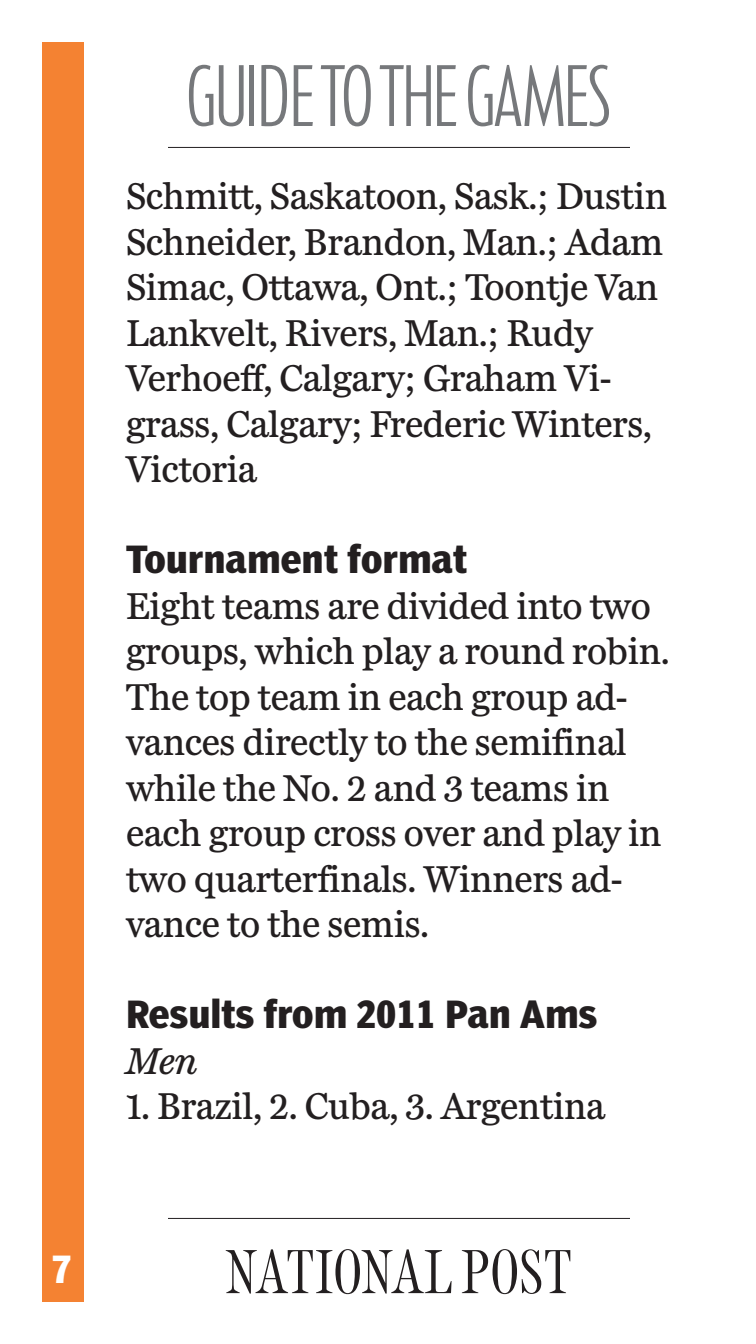
<style>
.page{position:relative;width:756px;height:1344px;background:#fff}
.page>*{position:absolute;margin:0;border:0;box-sizing:border-box;transform-origin:0 0}
.t1{font:200 84px "Post Sans";letter-spacing:-.005em;color:#76787b}
.t2{font:63px "Post Serif Regluar";letter-spacing:-.005em;color:#231f20}
.PANAM_Body{font:38.5px/45.5px "Miller Daily Three";letter-spacing:-.01em;color:#231f20}
.PANAM_Body-2{font:italic 38.5px "Miller Daily Three";color:#231f20}
.PANAM_Section_headin{font:700 condensed 36.75px "Poynter Agate Two";letter-spacing:.01em;color:#231f20}
.t3{font:700 condensed 36.75px "Poynter Agate Two";color:#fff}
</style>
<div class="page">
<div style="left:42px;top:42px;width:42px;height:1260px;background:#f48232"></div>
<hr style="left:168px;top:147px;width:462px;height:1px;background:#231f20">
<hr style="left:168px;top:1218px;width:462px;height:1px;background:#231f20">
<h1 class="t1" style="left:187px;top:54px;width:425px">GUIDE TO THE GAMES</h1>
<p class="PANAM_Body" style="left:126px;top:173px;width:543px">Schmitt, Saskatoon, Sask.; Dustin<br>Schneider, Brandon, Man.; Adam<br>Simac, Ottawa, Ont.; Toontje Van<br>Lankvelt, Rivers, Man.; Rudy<br>Verhoeff, Calgary; Graham Vi&shy;grass, Calgary; Frederic Winters,<br>Victoria</p>
<p class="PANAM_Section_headin" style="left:126px;top:537px;width:343px">Tournament format</p>
<p class="PANAM_Body" style="left:126px;top:582px;width:545px">Eight teams are divided into two groups, which play a round robin.<br>The top team in each group ad&shy;vances directly to the semifinal while the No. 2 and 3 teams in each group cross over and play in two quarterfinals. Winners ad&shy;vance to the semis.</p>
<p class="PANAM_Section_headin" style="left:126px;top:992px;width:473px">Results from 2011 Pan Ams</p>
<p class="PANAM_Body-2" style="left:126px;top:1039px;width:73px">Men</p>
<p class="PANAM_Body" style="left:126px;top:1083px;width:481px">1. Brazil, 2. Cuba, 3. Argentina</p>
<p class="t3" style="left:52px;top:1247px;width:21px">7</p>
<h2 class="t2" style="left:226px;top:1235px;width:348px">NATIONAL POST</h2>
</div>
